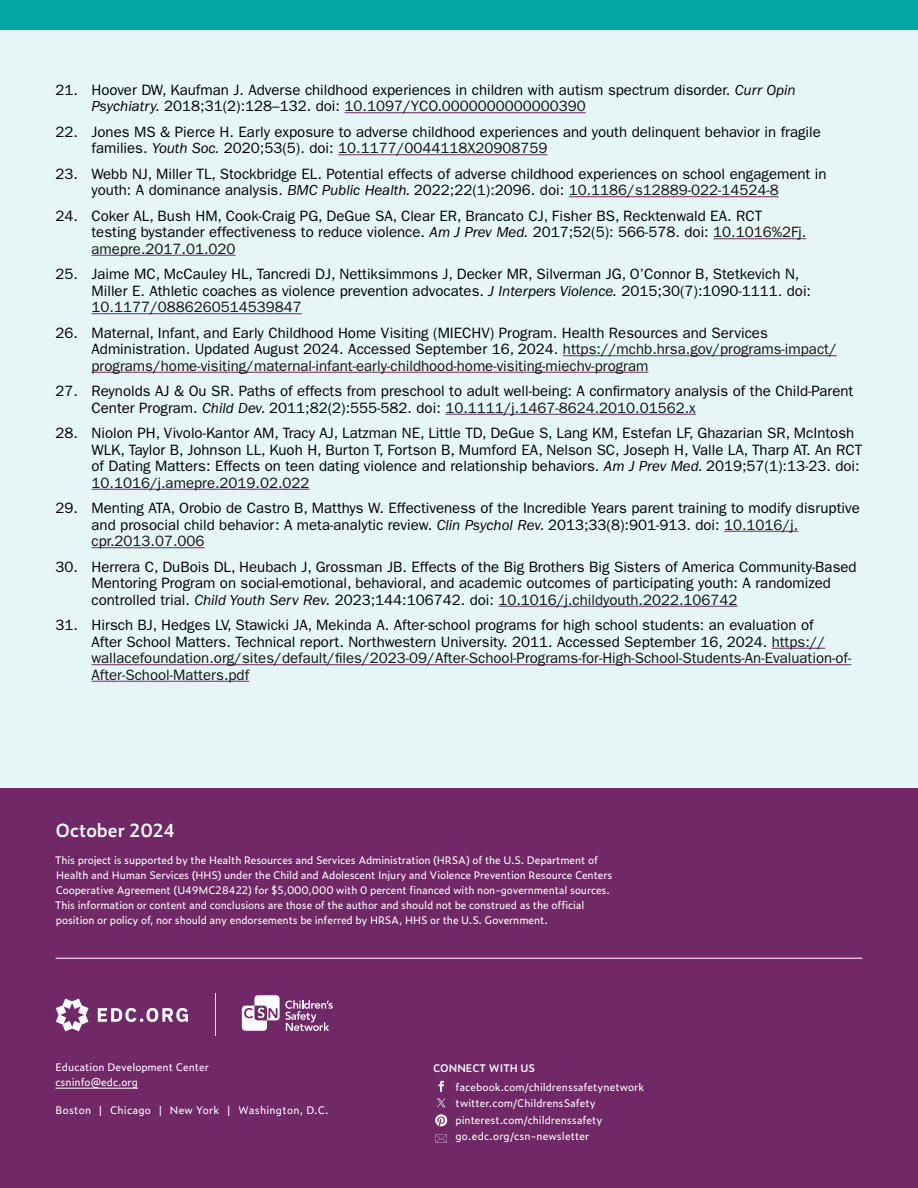
<style>
.page{position:relative;width:918px;height:1188px;background:#e6f6f6}
.page>*{position:absolute;margin:0;border:0;box-sizing:border-box;transform-origin:0 0}
.t1{font:600 18px "Zeitung Pro";color:#fff}
.t2{font:15px/16.5px "ITC Franklin Gothic Std";color:#000}
.t3{font:10.5px/15px "Zeitung Pro";letter-spacing:-.01em;color:#fff}
.t4{font:10.5px "Zeitung Pro";letter-spacing:.025em;color:#fff}
.t5{font:600 10.5px "Zeitung Pro";color:#fff}
.s1{font-style:italic}
.s2{color:#121212}
</style>
<div class="page">
<div style="left:0;top:788px;width:918px;height:400px;background:#702966"></div>
<svg style="left:98px;top:1008px;width:90px;height:14px"></svg>
<svg style="left:56px;top:999px;width:33px;height:32px"></svg>
<hr style="left:215px;top:994px;width:1px;height:42px;background:#fff">
<svg style="left:242px;top:995px;width:91px;height:36px"></svg>
<hr style="left:56px;top:1088px;width:82px;height:1px;background:#fff">
<svg style="left:439px;top:1081px;width:5px;height:11px"></svg>
<svg style="left:437px;top:1099px;width:8px;height:8px"></svg>
<svg style="left:436px;top:1135px;width:11px;height:8px"></svg>
<svg style="left:435px;top:1114px;width:12px;height:12px"></svg>
<hr style="left:56px;top:958px;width:806px;height:1px;background:#fff">
<div style="left:0;top:0;width:918px;height:30px;background:#02a6a3"></div>
<hr style="left:345px;top:112px;width:241px;height:1px;background:#702966">
<hr style="left:338px;top:154px;width:210px;height:1px;background:#702966">
<hr style="left:569px;top:196px;width:210px;height:1px;background:#702966">
<hr style="left:713px;top:238px;width:93px;height:1px;background:#702966">
<hr style="left:92px;top:255px;width:143px;height:1px;background:#702966">
<hr style="left:92px;top:313px;width:210px;height:1px;background:#702966">
<hr style="left:563px;top:355px;width:274px;height:1px;background:#702966">
<hr style="left:92px;top:372px;width:557px;height:1px;background:#702966">
<hr style="left:445px;top:414px;width:251px;height:1px;background:#702966">
<hr style="left:92px;top:489px;width:218px;height:1px;background:#702966">
<hr style="left:724px;top:531px;width:74px;height:1px;background:#702966">
<hr style="left:92px;top:547px;width:113px;height:1px;background:#702966">
<hr style="left:498px;top:606px;width:240px;height:1px;background:#702966">
<hr style="left:772px;top:648px;width:53px;height:1px;background:#702966">
<hr style="left:92px;top:664px;width:759px;height:1px;background:#702966">
<hr style="left:92px;top:681px;width:157px;height:1px;background:#702966">
<p class="t2" style="left:92px;top:82px;width:706px;text-indent:-36px">21. Hoover DW, Kaufman J. Adverse childhood experiences in children with autism spectrum disorder. <span class="s1">Curr Opin<br>Psychiatry.</span> 2018;31(2):128–132. doi: <span class="s2">10.1097/YCO.0000000000000390</span></p>
<p class="t2" style="left:92px;top:124px;width:731px;text-indent:-36px">22. Jones MS &amp; Pierce H. Early exposure to adverse childhood experiences and youth delinquent behavior in fragile families. <span class="s1">Youth Soc.</span> 2020;53(5). doi: <span class="s2">10.1177/0044118X20908759</span></p>
<p class="t2" style="left:92px;top:166px;width:737px;text-indent:-36px">23. Webb NJ, Miller TL, Stockbridge EL. Potential effects of adverse childhood experiences on school engagement in youth: A dominance analysis. <span class="s1">BMC Public Health.</span> 2022;22(1):2096. doi: <span class="s2">10.1186/s12889-022-14524-8</span></p>
<p class="t2" style="left:92px;top:208px;width:716px;text-indent:-36px">24. Coker AL, Bush HM, Cook-Craig PG, DeGue SA, Clear ER, Brancato CJ, Fisher BS, Recktenwald EA. RCT testing bystander effectiveness to reduce violence. <span class="s1">Am J Prev Med.</span> 2017;52(5): 566-578. doi: <span class="s2">10.1016%2Fj. amepre.2017.01.020</span></p>
<p class="t2" style="left:92px;top:266px;width:721px;text-indent:-36px">25. Jaime MC, McCauley HL, Tancredi DJ, Nettiksimmons J, Decker MR, Silverman JG, O’Connor B, Stetkevich N,<br>Miller E. Athletic coaches as violence prevention advocates. <span class="s1">J Interpers Violence.</span> 2015;30(7):1090-1111. doi:<br><span class="s2">10.1177/0886260514539847</span></p>
<p class="t2" style="left:92px;top:325px;width:747px;text-indent:-36px">26. Maternal, Infant, and Early Childhood Home Visiting (MIECHV) Program. Health Resources and Services<br>Administration. Updated August 2024. Accessed September 16, 2024. <span class="s2">https://mchb.hrsa.gov/programs-impact/ programs/home-visiting/maternal-infant-early-childhood-home-visiting-miechv-program</span></p>
<p class="t2" style="left:92px;top:383px;width:763px;text-indent:-36px">27. Reynolds AJ &amp; Ou SR. Paths of effects from preschool to adult well-being: A confirmatory analysis of the Child-Parent<br>Center Program. <span class="s1">Child Dev.</span> 2011;82(2):555-582. doi: <span class="s2">10.1111/j.1467-8624.2010.01562.x</span></p>
<p class="t2" style="left:92px;top:425px;width:772px;text-indent:-36px">28. Niolon PH, Vivolo-Kantor AM, Tracy AJ, Latzman NE, Little TD, DeGue S, Lang KM, Estefan LF, Ghazarian SR, McIntosh WLK, Taylor B, Johnson LL, Kuoh H, Burton T, Fortson B, Mumford EA, Nelson SC, Joseph H, Valle LA, Tharp AT. An RCT of Dating Matters: Effects on teen dating violence and relationship behaviors. <span class="s1">Am J Prev Med.</span> 2019;57(1):13-23. doi:<br><span class="s2">10.1016/j.amepre.2019.02.022</span></p>
<p class="t2" style="left:92px;top:500px;width:770px;text-indent:-36px">29. Menting ATA, Orobio de Castro B, Matthys W. Effectiveness of the Incredible Years parent training to modify disruptive and prosocial child behavior: A meta-analytic review. <span class="s1">Clin Psychol Rev.</span> 2013;33(8):901-913. doi: <span class="s2">10.1016/j. cpr.2013.07.006</span></p>
<p class="t2" style="left:92px;top:559px;width:767px;text-indent:-36px">30. Herrera C, DuBois DL, Heubach J, Grossman JB. Effects of the Big Brothers Big Sisters of America Community-Based<br>Mentoring Program on social-emotional, behavioral, and academic outcomes of participating youth: A randomized controlled trial. <span class="s1">Child Youth Serv Rev.</span> 2023;144:106742. doi: <span class="s2">10.1016/j.childyouth.2022.106742</span></p>
<p class="t2" style="left:92px;top:617px;width:761px;text-indent:-36px">31. Hirsch BJ, Hedges LV, Stawicki JA, Mekinda A. After-school programs for high school students: an evaluation of<br>After School Matters. Technical report. Northwestern University. 2011. Accessed September 16, 2024. <span class="s2">https:// wallacefoundation.org/sites/default/files/2023-09/After-School-Programs-for-High-School-Students-An-Evaluation-of-After-School-Matters.pdf</span></p>
<p class="t1" style="left:55px;top:816px;width:122px">October 2024</p>
<p class="t3" style="left:55px;top:852px;width:559px">This project is supported by the Health Resources and Services Administration (HRSA) of the U.S. Department of Health and Human Services (HHS) under the Child and Adolescent Injury and Violence Prevention Resource Centers Cooperative Agreement (U49MC28422) for $5,000,000 with 0 percent financed with non-governmental sources.<br>This information or content and conclusions are those of the author and should not be construed as the official position or policy of, nor should any endorsements be inferred by HRSA, HHS or the U.S. Government.</p>
<p class="t3" style="left:56px;top:1059px;width:155px">Education Development Center csninfo@edc.org</p>
<p class="t4" style="left:56px;top:1103px;width:275px">Boston | Chicago | New York | Washington, D.C.</p>
<p class="t5" style="left:433px;top:1060px;width:104px">CONNECT WITH US</p>
<p class="t3" style="left:456px;top:1078px;width:190px;line-height:16.5px">facebook.com/childrenssafetynetwork twitter.com/ChildrensSafety pinterest.com/childrenssafety go.edc.org/csn-newsletter</p>
</div>
